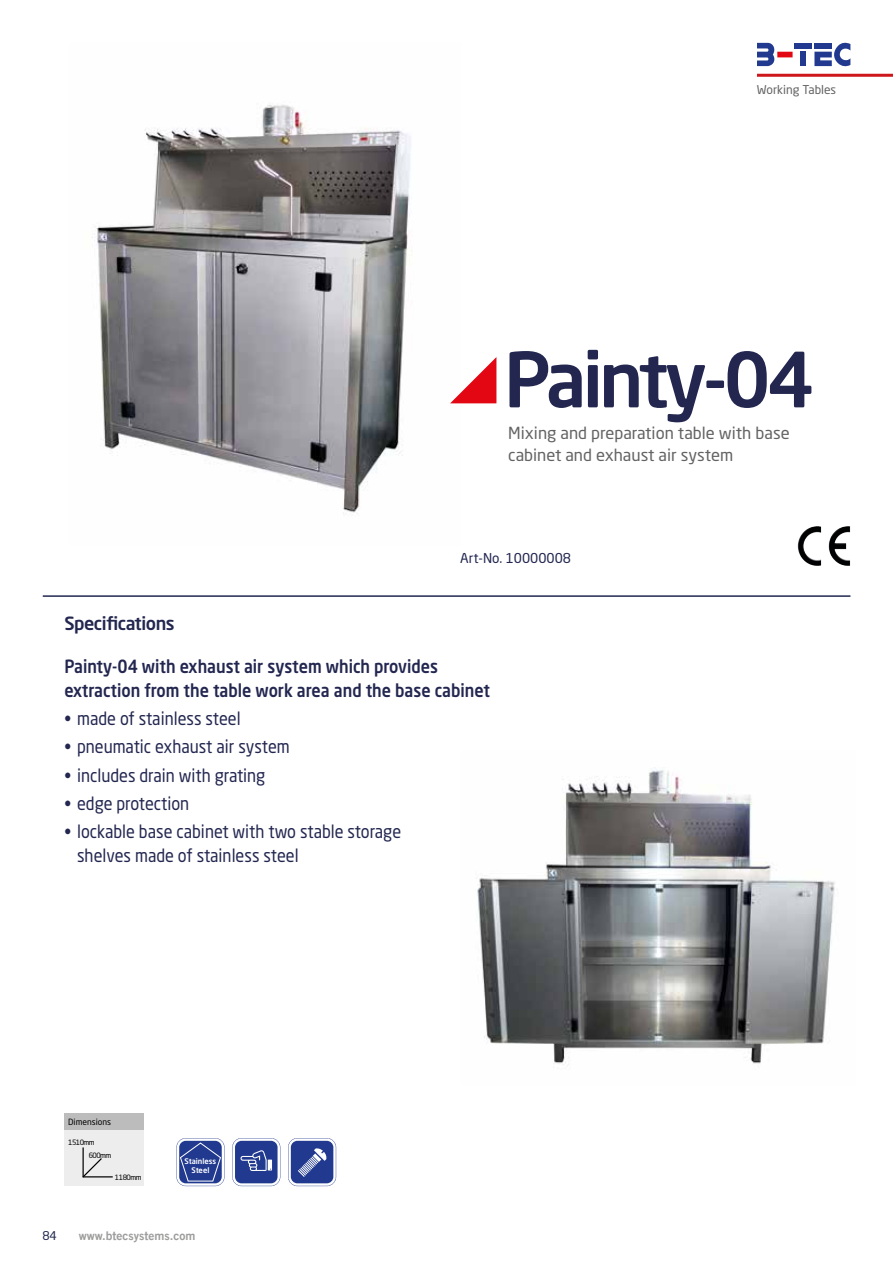
<style>
.page{position:relative;width:893px;height:1263px;background:#fff}
.page>*{position:absolute;margin:0;border:0;box-sizing:border-box;transform-origin:0 0}
.t1{font:500 75px "Neo Sans Std";letter-spacing:-.05em;color:#232750}
.t2{font:18px/24px "Neo Sans Std";color:#232750;scale:.9 1}
.t3{font:500 18px/24px "Neo Sans Std";color:#232750;scale:.9 1}
.t4{font:500 18px "Neo Sans Std";letter-spacing:-.025em;color:#232750}
.t5{font:16.5px/22.5px "Neo Sans Std";color:#646363}
.t6{font:13.5px "Neo Sans Std";color:#232750}
.t7{font:12px "Trade Gothic LT Bold Two";color:#9d9d9c}
.t8{font:12px "Neo Sans Std";color:#646363}
.t9{font:12px "Neo Sans Std";color:#232750}
.t10{font:8.55px "Neo Sans Std";color:#000}
.t11{font:500 7.65px/9.1px "Neo Sans Std";color:#fff;text-align:center}
.t12{font:7.35px "Neo Sans Std";letter-spacing:-.075em;color:#000}
</style>
<div class="page">
<svg style="left:176px;top:1138px;width:49px;height:48px;background:#5d6fad"></svg>
<svg style="left:232px;top:1138px;width:48px;height:48px"></svg>
<svg style="left:288px;top:1138px;width:48px;height:48px;background:#5b6eac"></svg>
<svg style="left:313px;top:1153px;width:8px;height:9px"></svg>
<svg style="left:312px;top:1156px;width:6px;height:7px"></svg>
<svg style="left:310px;top:1158px;width:7px;height:6px"></svg>
<svg style="left:309px;top:1159px;width:7px;height:7px"></svg>
<svg style="left:308px;top:1160px;width:7px;height:7px"></svg>
<svg style="left:307px;top:1161px;width:6px;height:7px"></svg>
<svg style="left:305px;top:1162px;width:7px;height:7px"></svg>
<svg style="left:304px;top:1164px;width:7px;height:7px"></svg>
<svg style="left:303px;top:1165px;width:7px;height:7px"></svg>
<svg style="left:302px;top:1166px;width:6px;height:7px"></svg>
<svg style="left:300px;top:1167px;width:7px;height:7px"></svg>
<svg style="left:299px;top:1169px;width:7px;height:6px"></svg>
<svg style="left:298px;top:1170px;width:7px;height:7px"></svg>
<img style="left:477px;top:767px;width:358px;height:299px">
<img style="left:92px;top:105px;width:368px;height:408px">
<svg style="left:450px;top:357px;width:46px;height:46px"></svg>
<div style="left:64px;top:1113px;width:80px;height:17px;background:#bcbcbc"></div>
<div style="left:64px;top:1130px;width:80px;height:55px;background:#ededed"></div>
<svg style="left:82px;top:1147px;width:31px;height:31px"></svg>
<hr style="left:43px;top:595px;width:807px;height:2px;background:#232750">
<img style="left:828px;top:526px;width:18px;height:23px">
<svg style="left:757px;top:43px;width:18px;height:23px"></svg>
<div style="left:777px;top:52px;width:16px;height:5px;background:#e30613"></div>
<div style="left:795px;top:43px;width:17px;height:5px;background:#213a8f"></div>
<div style="left:800px;top:52px;width:6px;height:14px;background:#213a8f"></div>
<svg style="left:814px;top:42px;width:36px;height:25px"></svg>
<hr style="left:757px;top:74px;width:136px;height:3px;background:#cd171a">
<p class="t8" style="left:757px;top:82px;width:81px">Working Tables</p>
<h1 class="t1" style="left:504px;top:332px;width:312px">Painty-04</h1>
<p class="t5" style="left:508px;top:421px;width:283px">Mixing and preparation table with base cabinet and exhaust air system</p>
<p class="t4" style="left:64px;top:612px;width:112px">Specifications</p>
<p class="t6" style="left:460px;top:550px;width:112px">Art-No. 10000008</p>
<p class="t3" style="left:64px;top:654px;width:474px">Painty-04 with exhaust air system which provides extraction from the table work area and the base cabinet</p>
<p class="t2" style="left:64px;top:706px;width:197px">• made of stainless steel</p>
<p class="t2" style="left:64px;top:734px;width:252px">• pneumatic exhaust air system</p>
<p class="t2" style="left:64px;top:763px;width:225px">• includes drain with grating</p>
<p class="t2" style="left:64px;top:791px;width:140px">• edge protection</p>
<p class="t2" style="left:77px;top:819px;width:362px;text-indent:-13px">• lockable base cabinet with two stable storage shelves made of stainless steel</p>
<p class="t10" style="left:68px;top:1117px;width:45px">Dimensions</p>
<p class="t12" style="left:68px;top:1138px;width:28px">1510mm</p>
<p class="t12" style="left:89px;top:1151px;width:24px">600mm</p>
<p class="t12" style="left:115px;top:1172px;width:28px">1180mm</p>
<p class="t11" style="left:185px;top:1156px;width:33px">Stainless<br>Steel</p>
<p class="t9" style="left:43px;top:1228px;width:16px">84</p>
<p class="t7" style="left:79px;top:1228px;width:118px">www.btecsystems.com</p>
</div>
